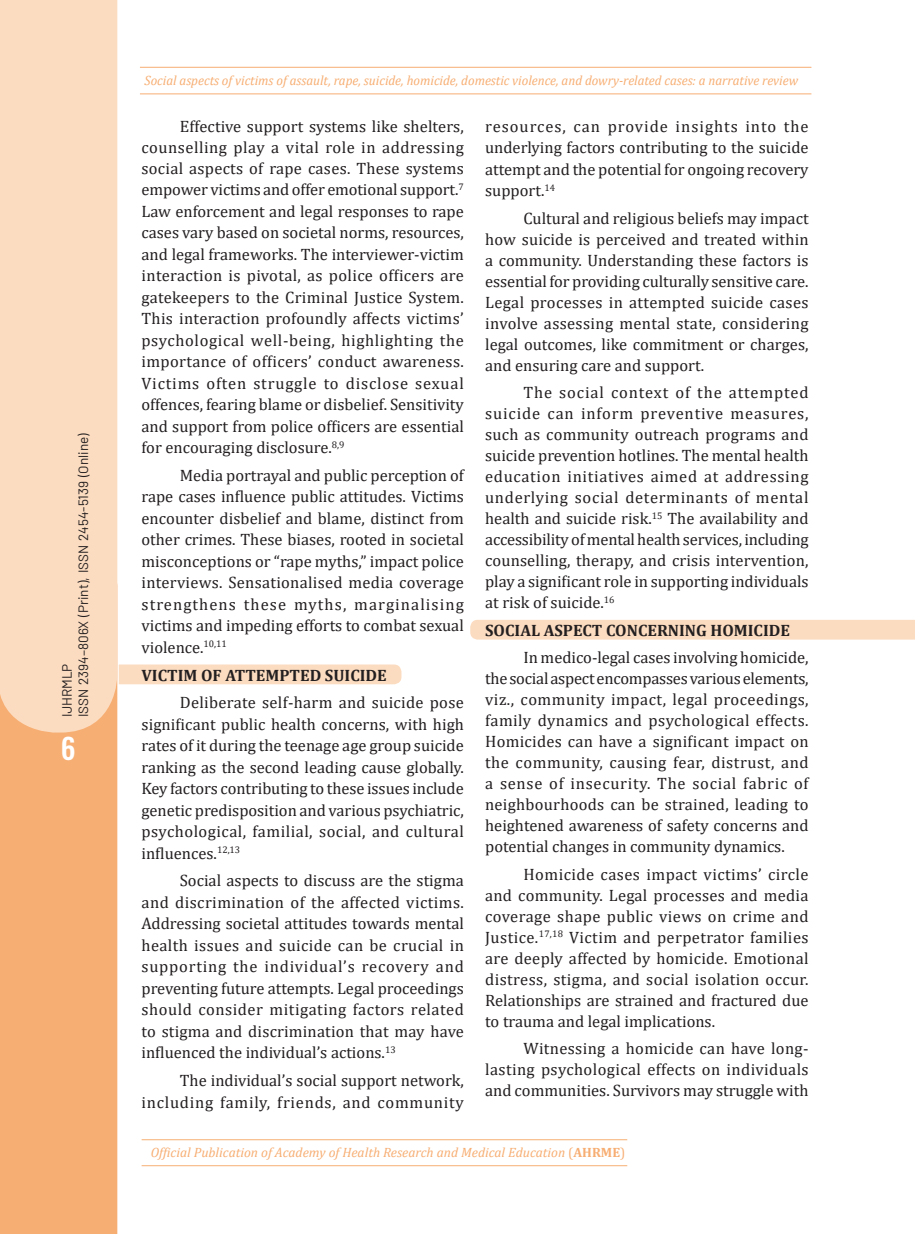
<style>
.page{position:relative;width:915px;height:1234px;background:#fff}
.page>*{position:absolute;margin:0;border:0;box-sizing:border-box;transform-origin:0 0}
.t1{font:500 28.5px "Oswald";color:#fff}
.t2{font:16.5px/21.5px "Cambria";color:#231f20;text-align:justify}
.t3{font:16.5px/21.5px "Cambria";letter-spacing:.025em;color:#231f20;text-align:right}
.t4{font:700 16.5px "Cambria";color:#231f20}
.t5{font:italic 13.5px "Cambria";color:#f7ae73;scale:.96 1}
.t6{font:italic 13.5px "Cambria";color:#f7ae73}
.t7{font:13.5px/16.2px "Barlow";color:#231f20}
.s1{font-style:normal}
.s2{font-weight:700;font-style:normal}
</style>
<div class="page">
<hr style="left:142px;top:1164px;width:485px;height:1px;background:#f7ae73">
<hr style="left:142px;top:1139px;width:485px;height:1px;background:#f7ae73">
<div style="left:0;top:732px;width:117px;height:501px;background:#f7ae73"></div>
<div style="left:0;top:0;width:117px;height:732px;background:#fcdcc0"></div>
<div style="left:119px;top:664px;width:282px;height:20px;background:#fcdcc0"></div>
<div style="left:470px;top:619px;width:444px;height:20px;background:#fcdcc0"></div>
<hr style="left:140px;top:93px;width:671px;height:1px;background:#f7ae73">
<hr style="left:140px;top:67px;width:671px;height:1px;background:#f7ae73">
<p class="t7" style="left:58px;top:717px;width:285px;rotate:-90deg">IJHRMLP<br>ISSN 2394–806X (Print), ISSN 2454-5139 (Online)</p>
<h1 class="t1" style="left:61px;top:722px;width:16px">6</h1>
<p class="t5" style="left:144px;top:71px;width:682px">Social aspects of victims of assault, rape, suicide, homicide, domestic violence, and dowry-related cases: a narrative review</p>
<p class="t2" style="left:141px;top:115px;width:324px;text-indent:38px">Effective support systems like shelters, counselling play a vital role in addressing social aspects of rape cases. These systems empower victims and offer emotional support.<sup>7<br></sup>Law enforcement and legal responses to rape cases vary based on societal norms, resources, and legal frameworks. The interviewer-victim interaction is pivotal, as police officers are gatekeepers to the Criminal Justice System.<br>This interaction profoundly affects victims’ psychological well-being, highlighting the importance of officers’ conduct awareness.<br>Victims often struggle to disclose sexual offences, fearing blame or disbelief. Sensitivity and support from police officers are essential for encouraging disclosure.<sup>8,9</sup></p>
<p class="t2" style="left:141px;top:464px;width:324px;text-indent:38px">Media portrayal and public perception of rape cases influence public attitudes. Victims encounter disbelief and blame, distinct from other crimes. These biases, rooted in societal misconceptions or “rape myths,” impact police interviews. Sensationalised media coverage strengthens these myths, marginalising victims and impeding efforts to combat sexual violence.<sup>10,11</sup></p>
<p class="t4" style="left:141px;top:663px;width:247px">VICTIM OF ATTEMPTED SUICIDE</p>
<p class="t2" style="left:141px;top:691px;width:324px;text-indent:38px">Deliberate self-harm and suicide pose significant public health concerns, with high rates of it during the teenage age group suicide ranking as the second leading cause globally.<br>Key factors contributing to these issues include genetic predisposition and various psychiatric, psychological, familial, social, and cultural influences.<sup>12,13</sup></p>
<p class="t2" style="left:141px;top:869px;width:324px;text-indent:38px">Social aspects to discuss are the stigma and discrimination of the affected victims.<br>Addressing societal attitudes towards mental health issues and suicide can be crucial in supporting the individual’s recovery and preventing future attempts. Legal proceedings should consider mitigating factors related to stigma and discrimination that may have influenced the individual’s actions.<sup>13</sup></p>
<p class="t3" style="left:141px;top:1069px;width:324px">The individual’s social support network, including family, friends, and community</p>
<p class="t2" style="left:485px;top:115px;width:325px">resources, can provide insights into the underlying factors contributing to the suicide attempt and the potential for ongoing recovery support.<sup>14</sup></p>
<p class="t2" style="left:485px;top:207px;width:325px;line-height:21px;text-indent:38px">Cultural and religious beliefs may impact how suicide is perceived and treated within a community. Understanding these factors is essential for providing culturally sensitive care.<br>Legal processes in attempted suicide cases involve assessing mental state, considering legal outcomes, like commitment or charges, and ensuring care and support.</p>
<p class="t2" style="left:485px;top:382px;width:325px;line-height:21px;text-indent:38px">The social context of the attempted suicide can inform preventive measures, such as community outreach programs and suicide prevention hotlines. The mental health education initiatives aimed at addressing underlying social determinants of mental health and suicide risk.<sup>15</sup> The availability and accessibility of mental health services, including counselling, therapy, and crisis intervention, play a significant role in supporting individuals at risk of suicide.<sup>16</sup></p>
<p class="t4" style="left:485px;top:618px;width:306px">SOCIAL ASPECT CONCERNING HOMICIDE</p>
<p class="t2" style="left:485px;top:647px;width:325px;line-height:21px;text-indent:38px">In medico-legal cases involving homicide, the social aspect encompasses various elements, viz., community impact, legal proceedings, family dynamics and psychological effects.<br>Homicides can have a significant impact on the community, causing fear, distrust, and a sense of insecurity. The social fabric of neighbourhoods can be strained, leading to heightened awareness of safety concerns and potential changes in community dynamics.</p>
<p class="t2" style="left:485px;top:863px;width:325px;line-height:21px;text-indent:38px">Homicide cases impact victims’ circle and community. Legal processes and media coverage shape public views on crime and Justice.<sup>17,18</sup> Victim and perpetrator families are deeply affected by homicide. Emotional distress, stigma, and social isolation occur.<br>Relationships are strained and fractured due to trauma and legal implications.</p>
<p class="t2" style="left:485px;top:1037px;width:325px;line-height:21px;text-indent:38px">Witnessing a homicide can have long&shy;lasting psychological effects on individuals and communities. Survivors may struggle with</p>
<p class="t6" style="left:151px;top:1142px;width:476px">Official Publication of Academy of Health Research and Medical Education <span class="s1">(</span><span class="s2">AHRME</span><span class="s1">)</span></p>
</div>
